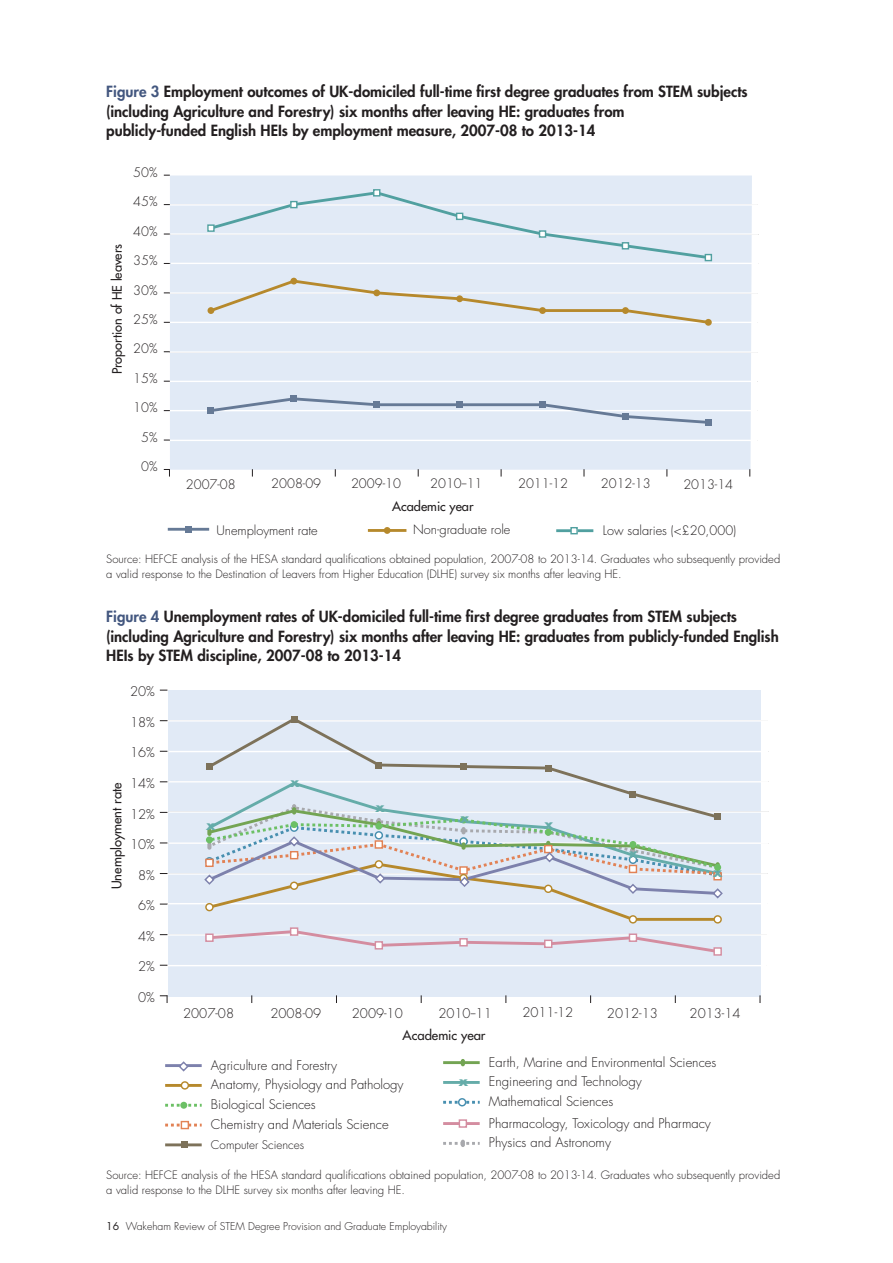
<style>
.page{position:relative;width:893px;height:1263px;background:#fff}
.page>*{position:absolute;margin:0;border:0;box-sizing:border-box;transform-origin:0 0}
.table_hd{font:800 15px/19.5px "Futura";color:#231f20}
.t1{font:300 13.05px "Futura";color:#231f20}
.t2{font:13.05px "Futura";color:#231f20}
.t3{font:700 13.05px "Futura";color:#65aca9}
.t4{font:300 12.75px "Futura";color:#231f20}
.t5{font:12.75px "Futura";color:#231f20}
.t6{font:300 11.7px "Futura";color:#231f20}
.source{font:300 11.25px/15px "Futura";color:#231f20}
.t7{font:300 10.5px "Futura";color:#231f20}
.s1{color:#43577f}
.s2{font-weight:400}
</style>
<div class="page">
<div style="left:170px;top:176px;width:582px;height:294px;background:#e1eaf6"></div>
<hr style="left:170px;top:204px;width:588px;height:2px;background:#fff">
<hr style="left:170px;top:233px;width:588px;height:2px;background:#fff">
<hr style="left:171px;top:263px;width:587px;height:1px;background:#fff">
<hr style="left:170px;top:292px;width:588px;height:2px;background:#fff">
<hr style="left:170px;top:322px;width:588px;height:1px;background:#fff">
<hr style="left:170px;top:351px;width:588px;height:2px;background:#fff">
<hr style="left:169px;top:381px;width:588px;height:1px;background:#fff">
<hr style="left:170px;top:410px;width:588px;height:1px;background:#fff">
<hr style="left:170px;top:440px;width:588px;height:1px;background:#fff">
<svg style="left:164px;top:469px;width:6px;height:8px"></svg>
<hr style="left:168px;top:528px;width:41px;height:3px;background:#667a96">
<hr style="left:368px;top:529px;width:38px;height:3px;background:#b6892c">
<svg style="left:207px;top:277px;width:339px;height:37px;background:#dee3e7"></svg>
<hr style="left:543px;top:309px;width:82px;height:3px;background:#b6892c">
<svg style="left:622px;top:307px;width:90px;height:18px;background:#dcddd9"></svg>
<hr style="left:556px;top:529px;width:37px;height:3px;background:#51a0a0">
<hr style="left:377px;top:403px;width:83px;height:3px;background:#667a96">
<hr style="left:460px;top:403px;width:83px;height:3px;background:#667a96">
<svg style="left:185px;top:526px;width:6px;height:6px"></svg>
<svg style="left:207px;top:189px;width:505px;height:72px;background:#dce7f2"></svg>
<div style="left:705px;top:254px;width:7px;height:7px;border:1px solid #51a0a0"></div>
<div style="left:384px;top:527px;width:7px;height:7px;background:#b6892c;border-radius:50%"></div>
<div style="left:208px;top:307px;width:6px;height:7px;background:#b6892c;border-radius:50%"></div>
<div style="left:290px;top:278px;width:7px;height:6px;background:#b6892c;border-radius:50%"></div>
<div style="left:373px;top:289px;width:7px;height:7px;background:#b6892c;border-radius:50%"></div>
<div style="left:456px;top:295px;width:7px;height:7px;background:#b6892c;border-radius:50%"></div>
<div style="left:539px;top:307px;width:7px;height:7px;background:#b6892c;border-radius:50%"></div>
<div style="left:622px;top:307px;width:7px;height:7px;background:#b6892c;border-radius:50%"></div>
<div style="left:705px;top:319px;width:7px;height:7px;background:#b6892c;border-radius:50%"></div>
<svg style="left:572px;top:529px;width:4px;height:3px"></svg>
<div style="left:570px;top:527px;width:8px;height:7px;border:1px solid #51a0a0"></div>
<svg style="left:208px;top:396px;width:172px;height:18px;background:#ccd6e4"></svg>
<svg style="left:457px;top:402px;width:6px;height:6px"></svg>
<svg style="left:539px;top:401px;width:172px;height:24px;background:#d1dbe9"></svg>
<div style="left:168px;top:690px;width:593px;height:306px;background:#e1eaf6"></div>
<hr style="left:168px;top:751px;width:600px;height:1px;background:#fff">
<hr style="left:168px;top:720px;width:600px;height:1px;background:#fff">
<hr style="left:168px;top:781px;width:600px;height:1px;background:#fff">
<hr style="left:168px;top:811px;width:600px;height:2px;background:#fff">
<hr style="left:168px;top:842px;width:600px;height:2px;background:#fff">
<hr style="left:167px;top:873px;width:600px;height:2px;background:#fff">
<hr style="left:168px;top:903px;width:600px;height:1px;background:#fff">
<hr style="left:167px;top:934px;width:600px;height:2px;background:#fff">
<hr style="left:167px;top:965px;width:600px;height:1px;background:#fff">
<svg style="left:160px;top:995px;width:8px;height:8px"></svg>
<hr style="left:443px;top:1122px;width:37px;height:3px;background:#d48da0">
<svg style="left:443px;top:1101px;width:37px;height:3px"></svg>
<hr style="left:443px;top:1081px;width:37px;height:3px;background:#65aca9">
<hr style="left:443px;top:1061px;width:37px;height:3px;background:#73a453">
<hr style="left:165px;top:1143px;width:37px;height:3px;background:#7d725a">
<svg style="left:165px;top:1123px;width:37px;height:3px"></svg>
<svg style="left:165px;top:1104px;width:37px;height:3px"></svg>
<hr style="left:165px;top:1084px;width:37px;height:3px;background:#b6892c">
<hr style="left:165px;top:1064px;width:37px;height:3px;background:#7d81ac">
<svg style="left:443px;top:1140px;width:37px;height:7px"></svg>
<div style="left:459px;top:1120px;width:7px;height:7px;background:#fff"></div>
<div style="left:459px;top:1119px;width:8px;height:9px;border:1px solid #d48da0"></div>
<div style="left:713px;top:947px;width:9px;height:9px;border:1px solid #d48da0"></div>
<div style="left:459px;top:1099px;width:7px;height:7px;background:#fff;border-radius:50%"></div>
<div style="left:458px;top:1098px;width:8px;height:8px;border:1px solid #478fb0;border-radius:50%"></div>
<svg style="left:461px;top:1059px;width:4px;height:7px"></svg>
<div style="left:181px;top:1141px;width:7px;height:7px;background:#7d725a"></div>
<div style="left:181px;top:1121px;width:7px;height:7px;background:#fff"></div>
<div style="left:181px;top:1121px;width:8px;height:8px;border:1px solid #e28255"></div>
<div style="left:180px;top:1102px;width:7px;height:7px;background:#6cc065;border-radius:50%"></div>
<div style="left:181px;top:1082px;width:7px;height:7px;background:#fff;border-radius:50%"></div>
<div style="left:181px;top:1081px;width:8px;height:8px;border:1px solid #b6892c;border-radius:50%"></div>
<svg style="left:177px;top:1061px;width:13px;height:11px"></svg>
<svg style="left:203px;top:716px;width:521px;height:239px"></svg>
<p class="table_hd" style="left:106px;top:81px;width:643px"><span class="s1">Figure 3</span> Employment outcomes of UK-domiciled full-time first degree graduates from STEM subjects (including Agriculture and Forestry) six months after leaving HE: graduates from<br>publicly-funded English HEIs by employment measure, 2007-08 to 2013-14</p>
<p class="t4" style="left:133px;top:164px;width:26px">50%</p>
<p class="t4" style="left:133px;top:193px;width:26px">45%</p>
<p class="t5" style="left:109px;top:374px;width:132px;rotate:-90deg">Proportion of HE leavers</p>
<p class="t4" style="left:133px;top:223px;width:26px">40%</p>
<p class="t4" style="left:133px;top:252px;width:26px">35%</p>
<p class="t4" style="left:133px;top:282px;width:26px">30%</p>
<p class="t4" style="left:133px;top:311px;width:26px">25%</p>
<p class="t4" style="left:133px;top:341px;width:26px">20%</p>
<p class="t4" style="left:133px;top:370px;width:26px">15%</p>
<p class="t4" style="left:133px;top:399px;width:26px">10%</p>
<p class="t4" style="left:141px;top:429px;width:18px">5%</p>
<p class="t4" style="left:141px;top:458px;width:18px">0%</p>
<p class="t4" style="left:186px;top:476px;width:51px">2007-08</p>
<p class="t4" style="left:271px;top:475px;width:51px">2008-09</p>
<p class="t4" style="left:351px;top:475px;width:51px">2009-10</p>
<p class="t4" style="left:430px;top:476px;width:54px">2010--11</p>
<p class="t4" style="left:518px;top:475px;width:51px">2011-12</p>
<p class="t4" style="left:601px;top:475px;width:51px">2012-13</p>
<p class="t5" style="left:392px;top:498px;width:83px">Academic year</p>
<p class="t4" style="left:683px;top:476px;width:51px">2013-14</p>
<p class="t4" style="left:216px;top:522px;width:103px">Unemployment rate</p>
<p class="t4" style="left:413px;top:521px;width:99px">Non-graduate role</p>
<p class="t4" style="left:603px;top:522px;width:135px">Low salaries (&lt;£20,000)</p>
<p class="source" style="left:106px;top:551px;width:675px">Source: HEFCE analysis of the HESA standard qualifications obtained population, 2007-08 to 2013-14. Graduates who subsequently provided a valid response to the Destination of Leavers from Higher Education (DLHE) survey six months after leaving HE.</p>
<p class="table_hd" style="left:106px;top:607px;width:674px"><span class="s1">Figure 4</span> Unemployment rates of UK-domiciled full-time first degree graduates from STEM subjects (including Agriculture and Forestry) six months after leaving HE: graduates from publicly-funded English<br>HEIs by STEM discipline, 2007-08 to 2013-14</p>
<p class="t1" style="left:130px;top:683px;width:26px">20%</p>
<p class="t1" style="left:130px;top:714px;width:26px">18%</p>
<p class="t1" style="left:130px;top:744px;width:26px">16%</p>
<p class="t1" style="left:130px;top:775px;width:26px">14%</p>
<p class="t2" style="left:108px;top:889px;width:108px;rotate:-90deg">Unemployment rate</p>
<p class="t1" style="left:130px;top:805px;width:26px">12%</p>
<p class="t1" style="left:130px;top:836px;width:26px">10%</p>
<p class="t1" style="left:138px;top:866px;width:18px">8%</p>
<p class="t1" style="left:138px;top:897px;width:18px">6%</p>
<p class="t1" style="left:138px;top:927px;width:18px">4%</p>
<p class="t1" style="left:138px;top:958px;width:18px">2%</p>
<p class="t1" style="left:138px;top:989px;width:18px">0%</p>
<p class="t3" style="left:206px;top:816px;width:11px">x</p>
<p class="t3" style="left:290px;top:773px;width:11px">x</p>
<p class="t3" style="left:376px;top:798px;width:11px">x</p>
<p class="t3" style="left:460px;top:809px;width:11px">x</p>
<p class="t3" style="left:544px;top:815px;width:11px">x</p>
<p class="t3" style="left:629px;top:844px;width:11px">x</p>
<p class="t3" style="left:713px;top:863px;width:11px">x</p>
<p class="t1" style="left:183px;top:1005px;width:52px">2007-08</p>
<p class="t1" style="left:270px;top:1004px;width:52px">2008-09</p>
<p class="t1" style="left:352px;top:1004px;width:52px">2009-10</p>
<p class="t1" style="left:438px;top:1005px;width:55px">2010--11</p>
<p class="t1" style="left:522px;top:1004px;width:52px">2011-12</p>
<p class="t1" style="left:607px;top:1004px;width:52px">2012-13</p>
<p class="t1" style="left:690px;top:1005px;width:52px">2013-14</p>
<p class="t2" style="left:403px;top:1027px;width:84px">Academic year</p>
<p class="t1" style="left:211px;top:1056px;width:128px">Agriculture and Forestry</p>
<p class="t1" style="left:489px;top:1053px;width:229px">Earth, Marine and Environmental Sciences</p>
<p class="t1" style="left:211px;top:1076px;width:194px">Anatomy, Physiology and Pathology</p>
<p class="t3" style="left:459px;top:1071px;width:11px">x</p>
<p class="t1" style="left:489px;top:1073px;width:154px">Engineering and Technology</p>
<p class="t1" style="left:211px;top:1096px;width:106px">Biological Sciences</p>
<p class="t1" style="left:489px;top:1093px;width:126px">Mathematical Sciences</p>
<p class="t1" style="left:211px;top:1116px;width:179px">Chemistry and Materials Science</p>
<p class="t1" style="left:489px;top:1114px;width:223px">Pharmacology, Toxicology and Pharmacy</p>
<p class="t6" style="left:211px;top:1137px;width:95px">Computer Sciences</p>
<p class="t1" style="left:489px;top:1134px;width:124px">Physics and Astronomy</p>
<p class="source" style="left:106px;top:1168px;width:675px">Source: HEFCE analysis of the HESA standard qualifications obtained population, 2007-08 to 2013-14. Graduates who subsequently provided a valid response to the DLHE survey six months after leaving HE.</p>
<p class="t7" style="left:106px;top:1219px;width:342px"><span class="s2">16</span> Wakeham Review of STEM Degree Provision and Graduate Employability</p>
</div>
